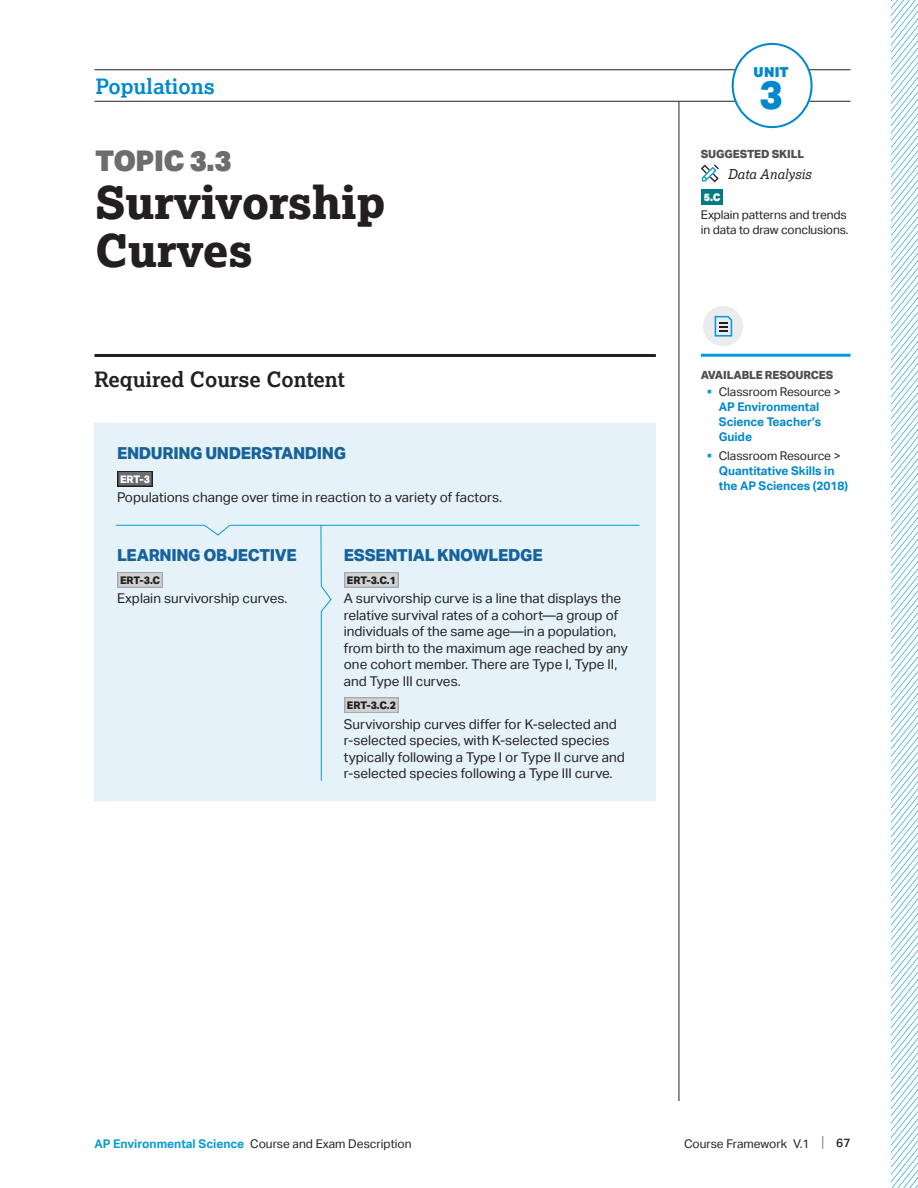
<style>
.page{position:relative;width:918px;height:1188px;background:#fff}
.page>*{position:absolute;margin:0;border:0;box-sizing:border-box;transform-origin:0 0}
.t1{font:800 45px/48px "Lexia";letter-spacing:-.01em;color:#231f20}
.t2{font:800 39.3px "Aktiv Grotesk";color:#0088ce}
.t3{font:900 28.5px "Aktiv Grotesk";letter-spacing:-.02em;color:#6c6d70}
.t4{font:700 21px "Lexia";color:#231f20}
.t5{font:700 21px "Lexia";color:#0088ce}
.t6{font:800 16.5px "Aktiv Grotesk";letter-spacing:-.02em;color:#16629a}
.t7{font:900 13.8px "Aktiv Grotesk";color:#0088ce}
.t8{font:13.5px/16.5px "Aktiv Grotesk";color:#231f20}
.t9{font:italic 13.5px "Lexia";color:#231f20}
.t10{font:12px/15px "Aktiv Grotesk";letter-spacing:-.01em;color:#231f20}
.t11{font:700 12px/15px "Aktiv Grotesk";letter-spacing:-.005em;color:#0088ce}
.t12{font:800 11.25px "Aktiv Grotesk";letter-spacing:-.01em;color:#4e4f50}
.t13{font:800 10.5px "Aktiv Grotesk";color:#231f20}
.t14{font:800 10.5px "Aktiv Grotesk";color:#fff}
.t15{font:900 10.5px "Aktiv Grotesk";color:#fff}
.s1{color:#069ad9}
.s2{font-weight:400;color:#231f20}
.s3{font-weight:700;color:#069ad9}
.s4{font-size:15px;color:#808285}
.s5{font-weight:500}
</style>
<div class="page">
<hr style="left:94px;top:69px;width:756px;height:1px;background:#231f20">
<hr style="left:94px;top:101px;width:756px;height:1px;background:#231f20">
<div style="left:733px;top:44px;width:79px;height:83px;background:#fff;border-radius:50%"></div>
<div style="left:732px;top:43px;width:81px;height:85px;border:2px solid #0088ce;border-radius:50%"></div>
<hr style="left:679px;top:101px;width:1px;height:1000px;background:#231f20">
<hr style="left:94px;top:354px;width:562px;height:3px;background:#231f20">
<div style="left:703px;top:306px;width:40px;height:40px;background:#ececee;border-radius:50%"></div>
<svg style="left:715px;top:316px;width:17px;height:21px"></svg>
<hr style="left:701px;top:354px;width:149px;height:3px;background:#069ad9">
<div style="left:701px;top:189px;width:22px;height:16px;background:#007a84"></div>
<svg style="left:701px;top:164px;width:18px;height:18px"></svg>
<div style="left:94px;top:525px;width:227px;height:276px;background:#e6f2fa"></div>
<div style="left:321px;top:525px;width:335px;height:276px;background:#e6f2fa"></div>
<div style="left:94px;top:423px;width:562px;height:102px;background:#e6f2fa"></div>
<div style="left:117px;top:471px;width:36px;height:16px;background:#474547"></div>
<div style="left:118px;top:472px;width:34px;height:13px;background:#6c6d70"></div>
<svg style="left:115px;top:524px;width:525px;height:257px"></svg>
<svg style="left:891px;top:0;width:27px;height:1188px"></svg>
<h3 class="t5" style="left:96px;top:73px;width:121px">Populations</h3>
<h3 class="t3" style="left:95px;top:143px;width:138px">TOPIC 3.3</h3>
<h1 class="t1" style="left:95px;top:178px;width:292px">Survivorship<br>Curves</h1>
<h3 class="t4" style="left:94px;top:366px;width:252px">Required Course Content</h3>
<p class="t6" style="left:117px;top:442px;width:231px">ENDURING UNDERSTANDING</p>
<p class="t14" style="left:120px;top:472px;width:32px">ERT-3</p>
<p class="t8" style="left:117px;top:489px;width:387px">Populations change over time in reaction to a variety of factors.</p>
<p class="t6" style="left:117px;top:544px;width:181px">LEARNING OBJECTIVE</p>
<p class="t13" style="left:120px;top:573px;width:42px">ERT-3.C</p>
<p class="t8" style="left:117px;top:591px;width:172px">Explain survivorship curves.</p>
<p class="t6" style="left:344px;top:544px;width:200px">ESSENTIAL KNOWLEDGE</p>
<p class="t13" style="left:347px;top:573px;width:51px">ERT-3.C.1</p>
<p class="t8" style="left:344px;top:591px;width:286px">A survivorship curve is a line that displays the relative survival rates of a cohort—a group of individuals of the same age—in a population, from birth to the maximum age reached by any one cohort member. There are Type I, Type II, and Type III curves.</p>
<p class="t13" style="left:347px;top:699px;width:51px">ERT-3.C.2</p>
<p class="t8" style="left:344px;top:716px;width:282px">Survivorship curves differ for K-selected and r-selected species, with K-selected species typically following a Type I or Type II curve and r-selected species following a Type III curve.</p>
<p class="t7" style="left:754px;top:63px;width:37px">UNIT</p>
<h2 class="t2" style="left:760px;top:70px;width:25px">3</h2>
<p class="t12" style="left:701px;top:146px;width:105px">SUGGESTED SKILL</p>
<p class="t9" style="left:728px;top:165px;width:85px">Data Analysis</p>
<p class="t15" style="left:704px;top:190px;width:18px">5.C</p>
<p class="t10" style="left:701px;top:207px;width:149px">Explain patterns and trends in data to draw conclusions.</p>
<p class="t12" style="left:701px;top:368px;width:134px">AVAILABLE RESOURCES</p>
<p class="t11" style="left:719px;top:384px;width:123px;text-indent:-12px"><span class="s1">▪</span> <span class="s2">Classroom Resource &gt;<br></span>AP Environmental<br>Science Teacher’s<br>Guide</p>
<p class="t11" style="left:719px;top:449px;width:131px;text-indent:-12px"><span class="s1">▪</span> <span class="s2">Classroom Resource &gt;<br></span>Quantitative Skills in the AP Sciences (2018)</p>
<p class="t10" style="left:94px;top:1136px;width:319px"><span class="s3">AP Environmental Science</span> Course and Exam Description</p>
<p class="t10" style="left:684px;top:1136px;width:168px">Course Framework V.1 <span class="s4">|</span> <span class="s5">67</span></p>
</div>
